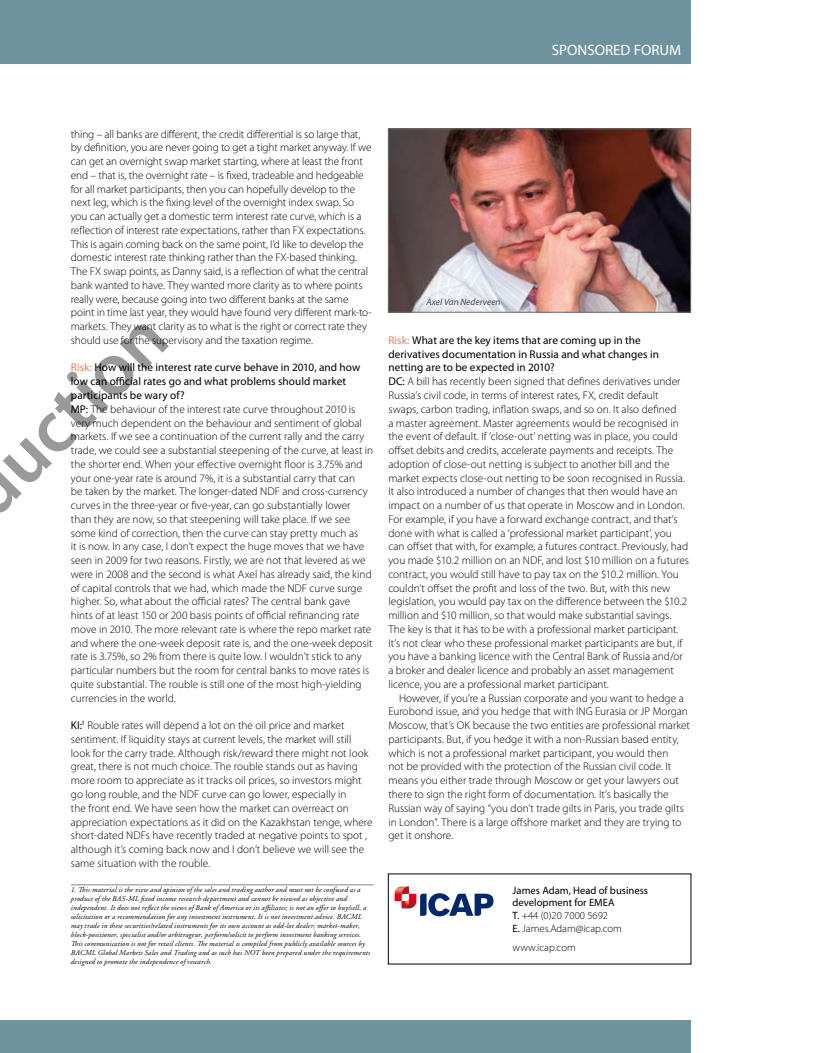
<style>
.page{position:relative;width:815px;height:1053px;background:#fff}
.page>*{position:absolute;margin:0;border:0;box-sizing:border-box;transform-origin:0 0}
.t1{font:600 75px "Myriad Pro";color:#000}
.t2{font:15px "Myriad Pro";color:#fff}
.t3{font:300 11.25px/13.8px "Myriad Pro";color:#000}
.t4{font:10.62px/12.8px "Myriad Pro";color:#000}
.t5{font:300 10.62px "Myriad Pro";color:#000}
.t6{font:italic 9.38px "Myriad Pro";color:#4b4b4d}
.t7{font:italic 7.5px/9px "Adobe Garamond Pro";letter-spacing:.02em;color:#000}
.s1{font-weight:400;color:#e07f60}
.s2{font-weight:400}
.s3{font-weight:300}
</style>
<div class="page">
<div style="left:0;top:0;width:691px;height:64px;background:#6e939f"></div>
<div style="left:0;top:1020px;width:691px;height:32px;background:#6e939f"></div>
<img style="left:390px;top:130px;width:299px;height:180px">
<div style="left:388px;top:128px;width:303px;height:184px;border:1px solid #707173"></div>
<svg style="left:394px;top:886px;width:100px;height:30px"></svg>
<hr style="left:71px;top:884px;width:303px;height:1px;background:#878889">
<h2 class="t2" style="left:552px;top:40px;width:131px">SPONSORED FORUM</h2>
<p class="t3" style="left:71px;top:127px;width:302px">thing – all banks are different, the credit differential is so large that, by definition, you are never going to get a tight market anyway. If we can get an overnight swap market starting, where at least the front end – that is, the overnight rate – is fixed, tradeable and hedgeable for all market participants, then you can hopefully develop to the next leg, which is the fixing level of the overnight index swap. So you can actually get a domestic term interest rate curve, which is a reflection of interest rate expectations, rather than FX expectations.<br>This is again coming back on the same point, I’d like to develop the domestic interest rate thinking rather than the FX-based thinking.<br>The FX swap points, as Danny said, is a reflection of what the central bank wanted to have. They wanted more clarity as to where points really were, because going into two different banks at the same point in time last year, they would have found very different mark-to&shy;markets. They want clarity as to what is the right or correct rate they should use for the supervisory and the taxation regime.</p>
<p class="t3" style="left:71px;top:361px;width:304px"><span class="s1">Risk:</span> <span class="s2">How will the interest rate curve behave in 2010, and how low can official rates go and what problems should market participants be wary of?<br>MP:</span> The behaviour of the interest rate curve throughout 2010 is very much dependent on the behaviour and sentiment of global markets. If we see a continuation of the current rally and the carry trade, we could see a substantial steepening of the curve, at least in the shorter end. When your effective overnight floor is 3.75% and your one-year rate is around 7%, it is a substantial carry that can<br>be taken by the market. The longer-dated NDF and cross-currency curves in the three-year or five-year, can go substantially lower than they are now, so that steepening will take place. If we see some kind of correction, then the curve can stay pretty much as<br>it is now. In any case, I don’t expect the huge moves that we have seen in 2009 for two reasons. Firstly, we are not that levered as we were in 2008 and the second is what Axel has already said, the kind of capital controls that we had, which made the NDF curve surge higher. So, what about the official rates? The central bank gave hints of at least 150 or 200 basis points of official refinancing rate move in 2010. The more relevant rate is where the repo market rate and where the one-week deposit rate is, and the one-week deposit rate is 3.75%, so 2% from there is quite low. I wouldn’t stick to any particular numbers but the room for central banks to move rates is quite substantial. The rouble is still one of the most high-yielding currencies in the world.</p>
<p class="t3" style="left:71px;top:718px;width:303px"><span class="s2">KI:</span><sup>1</sup> Rouble rates will depend a lot on the oil price and market sentiment. If liquidity stays at current levels, the market will still look for the carry trade. Although risk/reward there might not look great, there is not much choice. The rouble stands out as having more room to appreciate as it tracks oil prices, so investors might go long rouble, and the NDF curve can go lower, especially in<br>the front end. We have seen how the market can overreact on appreciation expectations as it did on the Kazakhstan tenge, where short-dated NDFs have recently traded at negative points to spot , although it’s coming back now and I don’t believe we will see the same situation with the rouble.</p>
<h1 class="t1" style="left:-26px;top:438px;width:210px;rotate:-45deg">uction</h1>
<p class="t7" style="left:71px;top:885px;width:301px">1. This material is the view and opinion of the sales and trading author and must not be confused as a product of the BAS-ML fixed income research department and cannot be viewed as objective and independent. It does not reflect the views of Bank of America or its affiliates; is not an offer to buy/sell, a solicitation or a recommendation for any investment instrument. It is not investment advice. BACML may trade in these securities/related instruments for its own account as odd-lot dealer; market-maker, block-positioner, specialist and/or arbitrageur, perform/solicit to perform investment banking services.<br>This communication is not for retail clients. The material is compiled from publicly available sources by BACML Global Markets Sales and Trading and as such has NOT been prepared under the requirements designed to promote the independence of research.</p>
<p class="t6" style="left:427px;top:296px;width:76px">Axel Van Nederveen</p>
<p class="t3" style="left:388px;top:333px;width:302px"><span class="s1">Risk:</span> <span class="s2">What are the key items that are coming up in the derivatives documentation in Russia and what changes in netting are to be expected in 2010?<br>DC:</span> A bill has recently been signed that defines derivatives under Russia’s civil code, in terms of interest rates, FX, credit default swaps, carbon trading, inflation swaps, and so on. It also defined<br>a master agreement. Master agreements would be recognised in the event of default. If ‘close-out’ netting was in place, you could offset debits and credits, accelerate payments and receipts. The adoption of close-out netting is subject to another bill and the market expects close-out netting to be soon recognised in Russia.<br>It also introduced a number of changes that then would have an impact on a number of us that operate in Moscow and in London.<br>For example, if you have a forward exchange contract, and that’s done with what is called a ‘professional market participant’, you can offset that with, for example, a futures contract. Previously, had you made $10.2 million on an NDF, and lost $10 million on a futures contract, you would still have to pay tax on the $10.2 million. You couldn’t offset the profit and loss of the two. But, with this new legislation, you would pay tax on the difference between the $10.2 million and $10 million, so that would make substantial savings.<br>The key is that it has to be with a professional market participant.<br>It’s not clear who these professional market participants are but, if you have a banking licence with the Central Bank of Russia and/or a broker and dealer licence and probably an asset management licence, you are a professional market participant.</p>
<p class="t3" style="left:388px;top:691px;width:303px;text-indent:11px">However, if you’re a Russian corporate and you want to hedge a Eurobond issue, and you hedge that with ING Eurasia or JP Morgan Moscow, that’s OK because the two entities are professional market participants. But, if you hedge it with a non-Russian based entity, which is not a professional market participant, you would then<br>not be provided with the protection of the Russian civil code. It means you either trade through Moscow or get your lawyers out there to sign the right form of documentation. It’s basically the Russian way of saying “you don’t trade gilts in Paris, you trade gilts in London”. There is a large offshore market and they are trying to get it onshore.</p>
<p class="t4" style="left:513px;top:883px;width:137px">James Adam, Head of business development for EMEA<br>T. <span class="s3">+44 (0)20 7000 5692<br></span>E. <span class="s3">James.Adam@icap.com</span></p>
<p class="t5" style="left:513px;top:940px;width:65px">www.icap.com</p>
</div>
